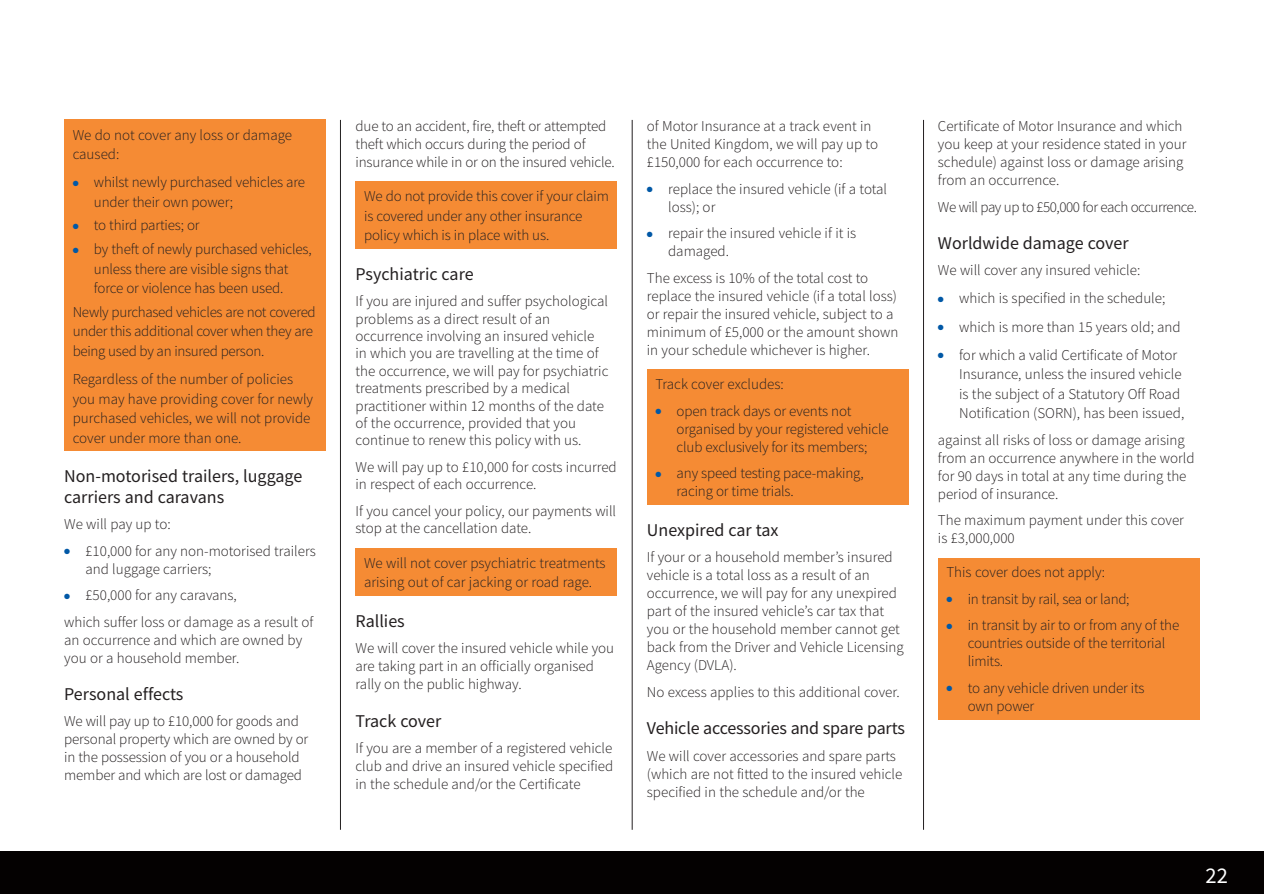
<style>
.page{position:relative;width:1264px;height:894px;background:#fff}
.page>*{position:absolute;margin:0;border:0;box-sizing:border-box;transform-origin:0 0}
.t1{font:22.5px "Source Sans Pro";color:#fff}
.t2{font:18px/20.2px "Source Sans Pro";color:#231f20}
.t3{font:300 15px/18px "Source Sans Pro";color:#231f20}
.t4{font:300 15px/19.5px "Source Sans Pro";letter-spacing:-.02em;color:#231f20}
.t5{font:300 15px "Source Sans Pro";letter-spacing:-.03em;color:#231f20}
.s1{color:#0158a6}
</style>
<div class="page">
<div style="left:0;top:851px;width:1264px;height:43px;background:#040101"></div>
<hr style="left:340px;top:120px;width:1px;height:710px;background:#231f20">
<hr style="left:632px;top:120px;width:1px;height:710px;background:#231f20">
<hr style="left:923px;top:120px;width:1px;height:710px;background:#231f20">
<div style="left:938px;top:557px;width:261px;height:162px;background:#f58b34"></div>
<div style="left:647px;top:369px;width:261px;height:135px;background:#f58b34"></div>
<div style="left:355px;top:182px;width:262px;height:67px;background:#f58b34"></div>
<div style="left:355px;top:548px;width:262px;height:47px;background:#f58b34"></div>
<div style="left:64px;top:120px;width:262px;height:331px;background:#f58b34"></div>
<p class="t3" style="left:73px;top:125px;width:221px;line-height:19.5px">We do not cover any loss or damage caused:</p>
<p class="t3" style="left:94px;top:172px;width:213px;line-height:19.5px;text-indent:-21px"><span class="s1">●</span> whilst newly purchased vehicles are under their own power;</p>
<p class="t3" style="left:73px;top:216px;width:128px"><span class="s1">●</span> to third parties; or</p>
<p class="t3" style="left:73px;top:239px;width:240px;line-height:19.5px;text-align:center"><span class="s1">●</span> by theft of newly purchased vehicles, unless there are visible signs that<br>force or violence has been used.</p>
<p class="t4" style="left:73px;top:302px;width:245px">Newly purchased vehicles are not covered under this additional cover when they are being used by an insured person.</p>
<p class="t3" style="left:73px;top:369px;width:242px;line-height:19.5px">Regardless of the number of policies you may have providing cover for newly purchased vehicles, we will not provide cover under more than one.</p>
<p class="t2" style="left:64px;top:466px;width:240px">Non-motorised trailers, luggage carriers and caravans</p>
<p class="t3" style="left:64px;top:515px;width:108px">We will pay up to:</p>
<p class="t3" style="left:85px;top:541px;width:232px;text-indent:-21px"><span class="s1">●</span> £10,000 for any non-motorised trailers and luggage carriers;</p>
<p class="t3" style="left:64px;top:582px;width:251px;line-height:26.5px"><span class="s1">●</span> £50,000 for any caravans,<br>which suffer loss or damage as a result of</p>
<p class="t3" style="left:64px;top:630px;width:239px">an occurrence and which are owned by you or a household member.</p>
<p class="t2" style="left:64px;top:683px;width:121px">Personal effects</p>
<p class="t3" style="left:64px;top:712px;width:246px">We will pay up to £10,000 for goods and personal property which are owned by or in the possession of you or a household member and which are lost or damaged</p>
<p class="t3" style="left:355px;top:117px;width:261px">due to an accident, fire, theft or attempted theft which occurs during the period of insurance while in or on the insured vehicle.</p>
<p class="t3" style="left:364px;top:187px;width:246px;line-height:19.5px">We do not provide this cover if your claim is covered under any other insurance policy which is in place with us.</p>
<p class="t2" style="left:355px;top:264px;width:120px">Psychiatric care</p>
<p class="t3" style="left:355px;top:292px;width:254px;line-height:17.4px">If you are injured and suffer psychological problems as a direct result of an occurrence involving an insured vehicle in which you are travelling at the time of the occurrence, we will pay for psychiatric treatments prescribed by a medical practitioner within 12 months of the date of the occurrence, provided that you continue to renew this policy with us.</p>
<p class="t3" style="left:355px;top:458px;width:263px">We will pay up to £10,000 for costs incurred in respect of each occurrence.</p>
<p class="t3" style="left:355px;top:502px;width:262px">If you cancel your policy, our payments will stop at the cancellation date.</p>
<p class="t3" style="left:364px;top:553px;width:243px;line-height:19.5px">We will not cover psychiatric treatments arising out of car jacking or road rage.</p>
<p class="t2" style="left:355px;top:610px;width:51px">Rallies</p>
<p class="t3" style="left:355px;top:639px;width:260px">We will cover the insured vehicle while you are taking part in an officially organised rally on the public highway.</p>
<p class="t2" style="left:355px;top:710px;width:87px">Track cover</p>
<p class="t3" style="left:355px;top:739px;width:259px;text-align:justify">If you are a member of a registered vehicle club and drive an insured vehicle specified in the schedule and/or the Certificate</p>
<p class="t3" style="left:647px;top:117px;width:233px">of Motor Insurance at a track event in the United Kingdom, we will pay up to £150,000 for each occurrence to:</p>
<p class="t3" style="left:668px;top:180px;width:220px;text-indent:-21px"><span class="s1">●</span> replace the insured vehicle (if a total loss); or</p>
<p class="t3" style="left:668px;top:224px;width:190px;text-indent:-21px"><span class="s1">●</span> repair the insured vehicle if it is damaged.</p>
<p class="t3" style="left:647px;top:269px;width:253px">The excess is 10% of the total cost to replace the insured vehicle (if a total loss) or repair the insured vehicle, subject to a minimum of £5,000 or the amount shown in your schedule whichever is higher.</p>
<p class="t3" style="left:655px;top:375px;width:130px">Track cover excludes:</p>
<p class="t3" style="left:676px;top:401px;width:213px;text-indent:-21px"><span class="s1">●</span> open track days or events not organised by your registered vehicle club exclusively for its members;</p>
<p class="t3" style="left:676px;top:464px;width:188px;text-indent:-21px"><span class="s1">●</span> any speed testing pace-making, racing or time trials.</p>
<p class="t2" style="left:647px;top:519px;width:133px">Unexpired car tax</p>
<p class="t3" style="left:647px;top:548px;width:258px">If your or a household member’s insured vehicle is a total loss as a result of an occurrence, we will pay for any unexpired part of the insured vehicle’s car tax that you or the household member cannot get back from the Driver and Vehicle Licensing Agency (DVLA).</p>
<p class="t3" style="left:647px;top:683px;width:254px">No excess applies to this additional cover.</p>
<p class="t2" style="left:647px;top:718px;width:259px">Vehicle accessories and spare parts</p>
<p class="t3" style="left:647px;top:746px;width:257px">We will cover accessories and spare parts (which are not fitted to the insured vehicle specified in the schedule and/or the</p>
<p class="t3" style="left:938px;top:117px;width:250px">Certificate of Motor Insurance and which you keep at your residence stated in your schedule) against loss or damage arising from an occurrence.</p>
<p class="t5" style="left:938px;top:197px;width:261px">We will pay up to £50,000 for each occurrence.</p>
<p class="t2" style="left:938px;top:233px;width:192px">Worldwide damage cover</p>
<p class="t3" style="left:938px;top:261px;width:204px">We will cover any insured vehicle:</p>
<p class="t3" style="left:938px;top:289px;width:229px"><span class="s1">●</span> which is specified in the schedule;</p>
<p class="t3" style="left:938px;top:317px;width:244px"><span class="s1">●</span> which is more than 15 years old; and</p>
<p class="t3" style="left:959px;top:345px;width:227px;line-height:19.5px;text-indent:-21px"><span class="s1">●</span> for which a valid Certificate of Motor Insurance, unless the insured vehicle is the subject of a Statutory Off Road Notification (SORN), has been issued,</p>
<p class="t3" style="left:938px;top:430px;width:258px">against all risks of loss or damage arising from an occurrence anywhere in the world for 90 days in total at any time during the period of insurance.</p>
<p class="t3" style="left:938px;top:511px;width:248px">The maximum payment under this cover is £3,000,000</p>
<p class="t3" style="left:946px;top:563px;width:160px">This cover does not apply:</p>
<p class="t4" style="left:946px;top:589px;width:185px"><span class="s1">●</span> in transit by rail, sea or land;</p>
<p class="t3" style="left:967px;top:616px;width:213px;text-indent:-21px"><span class="s1">●</span> in transit by air to or from any of the countries outside of the territorial limits.</p>
<p class="t3" style="left:967px;top:679px;width:178px;text-indent:-21px"><span class="s1">●</span> to any vehicle driven under its own power</p>
<h1 class="t1" style="left:1205px;top:861px;width:24px">22</h1>
</div>
